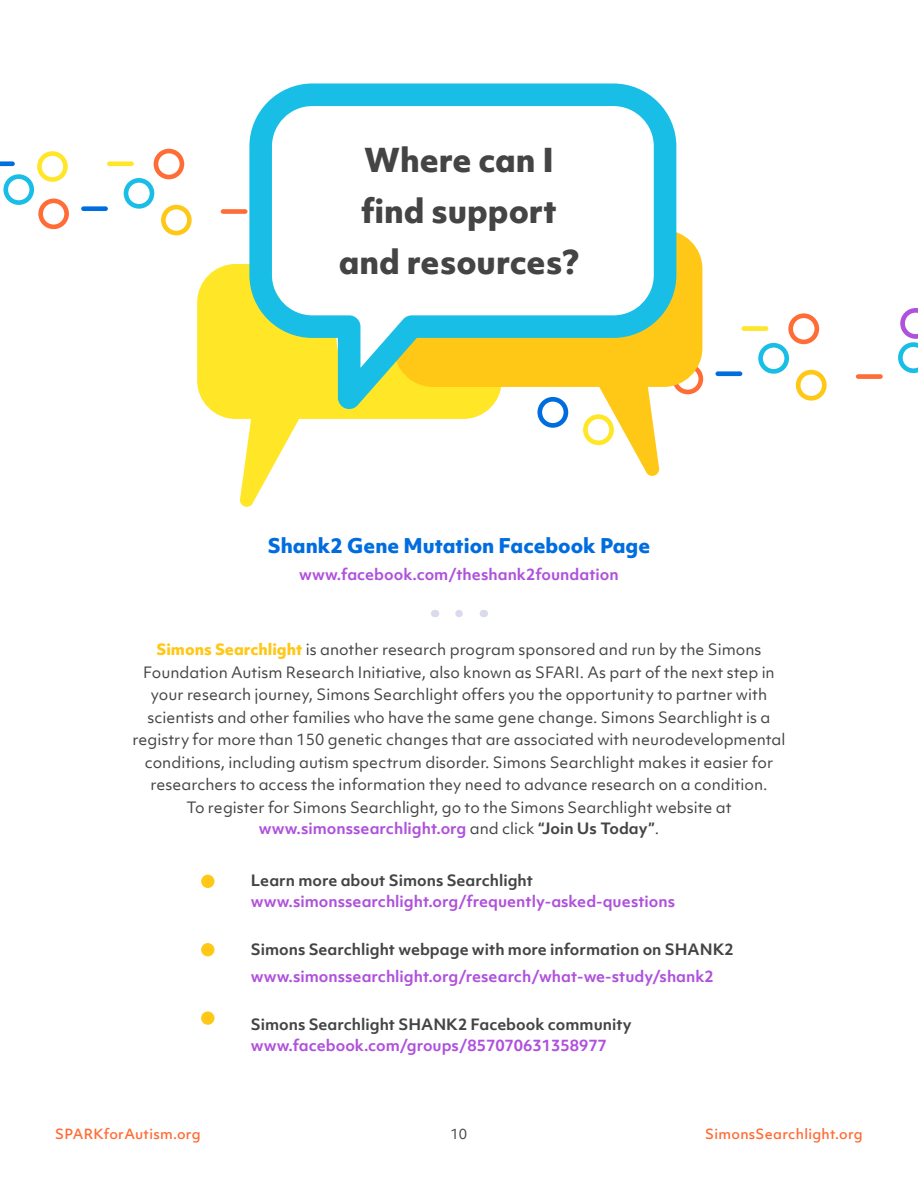
<style>
.page{position:relative;width:918px;height:1188px;background:#fff}
.page>*{position:absolute;margin:0;border:0;box-sizing:border-box;transform-origin:0 0}
.t1{font:800 31.65px/51px "Objektiv Mk 1";color:#444445;text-align:center}
.t2{font:800 19.5px "Objektiv Mk 1";color:#006ddf}
.t3{font:15px/22.5px "Objektiv Mk 1";color:#444445;text-align:center}
.t4{font:700 15px "Objektiv Mk 1";color:#af51dc}
.t5{font:700 15px "Objektiv Mk 1";color:#444445}
.t6{font:500 13.5px "Objektiv Mk 1";letter-spacing:.02em;color:#ff6c36}
.t7{font:13.5px "Objektiv Mk 1";color:#444445}
.s1{font-weight:800;color:#ffc716}
.s2{font-weight:400;color:#444445}
.s3{color:#444445}
</style>
<div class="page">
<div style="left:107px;top:161px;width:27px;height:5px;background:#ffe627;border-radius:2px"></div>
<svg style="left:124px;top:149px;width:68px;height:86px"></svg>
<svg style="left:0;top:151px;width:69px;height:78px"></svg>
<div style="left:221px;top:209px;width:26px;height:5px;background:#ff6c36;border-radius:2px"></div>
<div style="left:81px;top:206px;width:27px;height:5px;background:#006ddf;border-radius:2px"></div>
<div style="left:742px;top:326px;width:26px;height:5px;background:#ffe627;border-radius:2px"></div>
<svg style="left:758px;top:313px;width:69px;height:88px"></svg>
<svg style="left:898px;top:308px;width:20px;height:65px"></svg>
<div style="left:856px;top:374px;width:27px;height:5px;background:#ff6c36;border-radius:2px"></div>
<div style="left:715px;top:371px;width:27px;height:5px;background:#006ddf;border-radius:2px"></div>
<svg style="left:197px;top:264px;width:197px;height:243px"></svg>
<svg style="left:394px;top:230px;width:308px;height:246px"></svg>
<svg style="left:249px;top:83px;width:427px;height:326px"></svg>
<svg style="left:459px;top:610px;width:4px;height:7px"></svg>
<div style="left:201px;top:943px;width:13px;height:13px;background:#ffc716;border-radius:50%"></div>
<div style="left:201px;top:1011px;width:13px;height:14px;background:#ffc716;border-radius:50%"></div>
<div style="left:201px;top:875px;width:13px;height:13px;background:#ffc716;border-radius:50%"></div>
<h1 class="t1" style="left:339px;top:134px;width:242px">Where can I find support and resources?</h1>
<h2 class="t2" style="left:268px;top:531px;width:384px">Shank2 Gene Mutation Facebook Page</h2>
<p class="t4" style="left:299px;top:564px;width:321px">www.facebook.com/theshank2foundation</p>
<p class="t3" style="left:133px;top:638px;width:654px"><span class="s1">Simons Searchlight</span> is another research program sponsored and run by the Simons Foundation Autism Research Initiative, also known as SFARI. As part of the next step in your research journey, Simons Searchlight offers you the opportunity to partner with scientists and other families who have the same gene change. Simons Searchlight is a registry for more than 150 genetic changes that are associated with neurodevelopmental conditions, including autism spectrum disorder. Simons Searchlight makes it easier for researchers to access the information they need to advance research on a condition.<br>To register for Simons Searchlight, go to the Simons Searchlight website at</p>
<p class="t4" style="left:259px;top:817px;width:402px">www.simonssearchlight.org <span class="s2">and click</span> <span class="s3">“Join Us Today”</span><span class="s2">.</span></p>
<p class="t5" style="left:251px;top:870px;width:284px">Learn more about Simons Searchlight</p>
<p class="t4" style="left:251px;top:891px;width:426px">www.simonssearchlight.org/frequently-asked-questions</p>
<p class="t5" style="left:251px;top:939px;width:484px">Simons Searchlight webpage with more information on SHANK2</p>
<p class="t4" style="left:251px;top:966px;width:465px">www.simonssearchlight.org/research/what-we-study/shank2</p>
<p class="t5" style="left:251px;top:1014px;width:382px">Simons Searchlight SHANK2 Facebook community</p>
<p class="t4" style="left:251px;top:1035px;width:358px">www.facebook.com/groups/857070631358977</p>
<p class="t6" style="left:55px;top:1125px;width:147px">SPARKforAutism.org</p>
<p class="t7" style="left:451px;top:1125px;width:18px">10</p>
<p class="t6" style="left:705px;top:1125px;width:159px">SimonsSearchlight.org</p>
</div>
